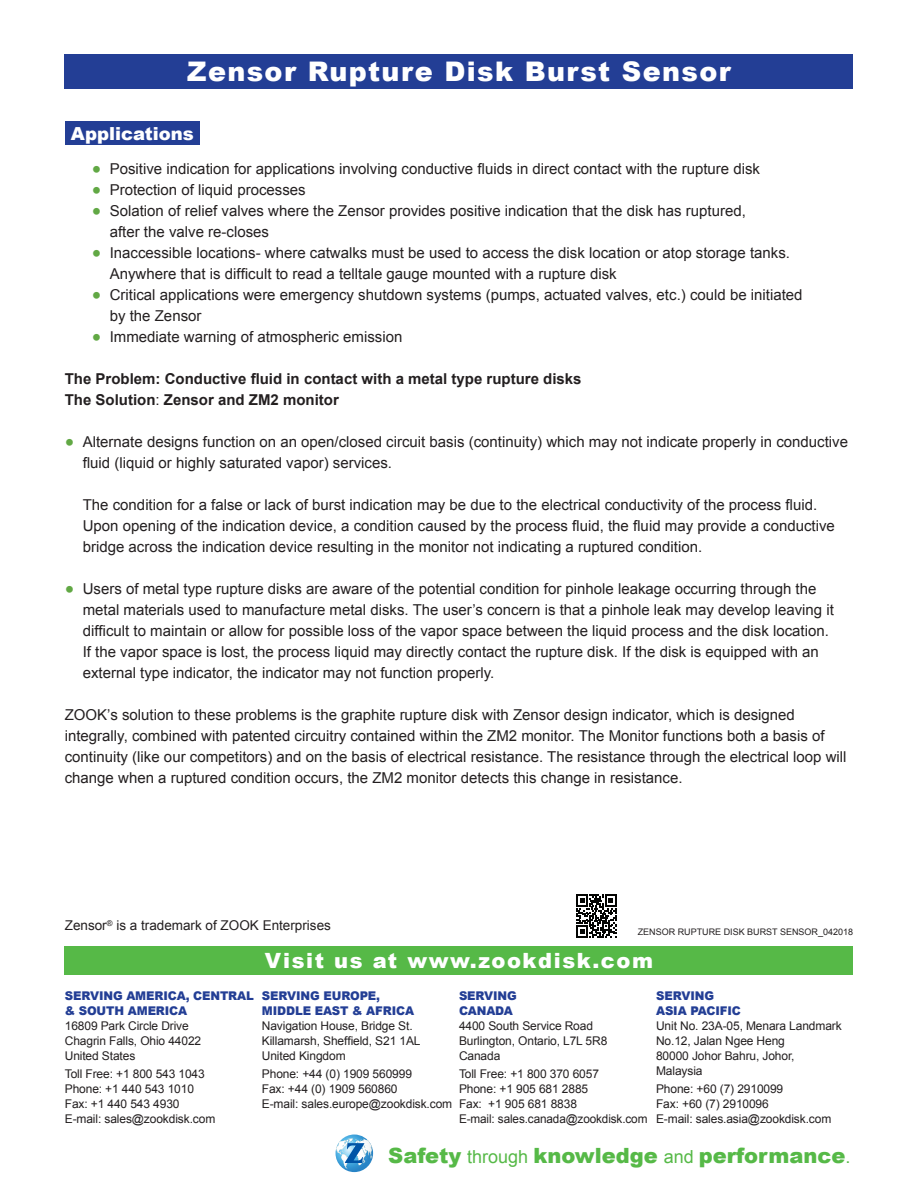
<style>
.page{position:relative;width:918px;height:1188px;background:#fff}
.page>*{position:absolute;margin:0;border:0;box-sizing:border-box;transform-origin:0 0}
.t1{font:900 27px "Arial";letter-spacing:.05em;color:#fff}
.t2{font:900 21px "Arial";color:#56b947}
.t3{font:900 21px "Arial";letter-spacing:.075em;color:#fff}
.t4{font:900 18px "Arial";color:#fff}
.t5{font:15px/21px "Arial";color:#231f20}
.t6{font:700 15px/21px "Arial";color:#231f20}
.t7{font:13.5px "Arial";color:#231f20}
.t8{font:12px/15px "Arial";letter-spacing:-.01em;color:#231f20}
.t9{font:900 12px/15px "Arial";letter-spacing:-.01em;color:#233e95}
.t10{font:9px "Arial";color:#231f20}
.s1{font-size:27px;color:#61a844}
.s2{font-weight:400}
.s3{font-weight:400;font-size:18px}
</style>
<div class="page">
<div style="left:65px;top:946px;width:788px;height:29px;background:#56b947"></div>
<svg style="left:336px;top:1135px;width:37px;height:37px"></svg>
<div style="left:65px;top:54px;width:788px;height:34px;background:#233e95"></div>
<svg style="left:576px;top:895px;width:40px;height:43px"></svg>
<div style="left:65px;top:122px;width:135px;height:23px;background:#233e95"></div>
<h1 class="t1" style="left:187px;top:51px;width:545px">Zensor Rupture Disk Burst Sensor</h1>
<p class="t4" style="left:71px;top:120px;width:125px">Applications</p>
<p class="t5" style="left:92px;top:159px;width:670px"><span class="s1">•</span> Positive indication for applications involving conductive fluids in direct contact with the rupture disk</p>
<p class="t5" style="left:92px;top:180px;width:215px"><span class="s1">•</span> Protection of liquid processes</p>
<p class="t5" style="left:110px;top:201px;width:638px;text-indent:-18px"><span class="s1">•</span> Solation of relief valves where the Zensor provides positive indication that the disk has ruptured, after the valve re-closes</p>
<p class="t5" style="left:110px;top:243px;width:682px;text-indent:-18px"><span class="s1">•</span> Inaccessible locations- where catwalks must be used to access the disk location or atop storage tanks.<br>Anywhere that is difficult to read a telltale gauge mounted with a rupture disk</p>
<p class="t5" style="left:110px;top:285px;width:694px;text-indent:-18px"><span class="s1">•</span> Critical applications were emergency shutdown systems (pumps, actuated valves, etc.) could be initiated by the Zensor</p>
<p class="t5" style="left:92px;top:327px;width:312px"><span class="s1">•</span> Immediate warning of atmospheric emission</p>
<p class="t6" style="left:65px;top:369px;width:518px">The Problem: Conductive fluid in contact with a metal type rupture disks<br>The Solution<span class="s2">:</span> Zensor and ZM2 monitor</p>
<p class="t5" style="left:83px;top:432px;width:767px;text-indent:-18px"><span class="s1">•</span> Alternate designs function on an open/closed circuit basis (continuity) which may not indicate properly in conductive fluid (liquid or highly saturated vapor) services.</p>
<p class="t5" style="left:83px;top:495px;width:754px">The condition for a false or lack of burst indication may be due to the electrical conductivity of the process fluid.<br>Upon opening of the indication device, a condition caused by the process fluid, the fluid may provide a conductive bridge across the indication device resulting in the monitor not indicating a ruptured condition.</p>
<p class="t5" style="left:83px;top:579px;width:753px;text-indent:-18px"><span class="s1">•</span> Users of metal type rupture disks are aware of the potential condition for pinhole leakage occurring through the metal materials used to manufacture metal disks. The user’s concern is that a pinhole leak may develop leaving it difficult to maintain or allow for possible loss of the vapor space between the liquid process and the disk location.<br>If the vapor space is lost, the process liquid may directly contact the rupture disk. If the disk is equipped with an external type indicator, the indicator may not function properly.</p>
<p class="t5" style="left:65px;top:705px;width:783px">ZOOK’s solution to these problems is the graphite rupture disk with Zensor design indicator, which is designed integrally, combined with patented circuitry contained within the ZM2 monitor. The Monitor functions both a basis of continuity (like our competitors) and on the basis of electrical resistance. The resistance through the electrical loop will change when a ruptured condition occurs, the ZM2 monitor detects this change in resistance.</p>
<p class="t7" style="left:65px;top:917px;width:268px">Zensor<sup>®</sup> is a trademark of ZOOK Enterprises</p>
<p class="t10" style="left:638px;top:926px;width:217px">ZENSOR RUPTURE DISK BURST SENSOR_042018</p>
<h2 class="t3" style="left:265px;top:945px;width:390px">Visit us at www.zookdisk.com</h2>
<p class="t9" style="left:65px;top:988px;width:191px">SERVING AMERICA, CENTRAL &amp; SOUTH AMERICA</p>
<p class="t8" style="left:65px;top:1018px;width:138px">16809 Park Circle Drive<br>Chagrin Falls, Ohio 44022<br>United States</p>
<p class="t8" style="left:65px;top:1067px;width:152px">Toll Free: +1 800 543 1043<br>Phone: +1 440 543 1010<br>Fax: +1 440 543 4930<br>E-mail: sales@zookdisk.com</p>
<p class="t9" style="left:262px;top:988px;width:154px">SERVING EUROPE,<br>MIDDLE EAST &amp; AFRICA</p>
<p class="t8" style="left:262px;top:1018px;width:160px">Navigation House, Bridge St.<br>Killamarsh, Sheffield, S21 1AL<br>United Kingdom</p>
<p class="t8" style="left:262px;top:1067px;width:192px">Phone: +44 (0) 1909 560999<br>Fax: +44 (0) 1909 560860<br>E-mail: sales.europe@zookdisk.com</p>
<p class="t9" style="left:459px;top:988px;width:59px">SERVING<br>CANADA</p>
<p class="t8" style="left:459px;top:1018px;width:150px">4400 South Service Road<br>Burlington, Ontario, L7L 5R8<br>Canada</p>
<p class="t8" style="left:459px;top:1067px;width:190px">Toll Free: +1 800 370 6057<br>Phone: +1 905 681 2885<br>Fax: +1 905 681 8838<br>E-mail: sales.canada@zookdisk.com</p>
<p class="t9" style="left:656px;top:988px;width:86px">SERVING<br>ASIA PACIFIC</p>
<p class="t8" style="left:656px;top:1018px;width:187px">Unit No. 23A-05, Menara Landmark<br>No.12, Jalan Ngee Heng<br>80000 Johor Bahru, Johor,<br>Malaysia</p>
<p class="t8" style="left:656px;top:1082px;width:177px">Phone: +60 (7) 2910099<br>Fax: +60 (7) 2910096<br>E-mail: sales.asia@zookdisk.com</p>
<h2 class="t2" style="left:388px;top:1140px;width:464px">Safety <span class="s3">through</span> knowledge <span class="s3">and</span> performance<span class="s3">.</span></h2>
</div>
